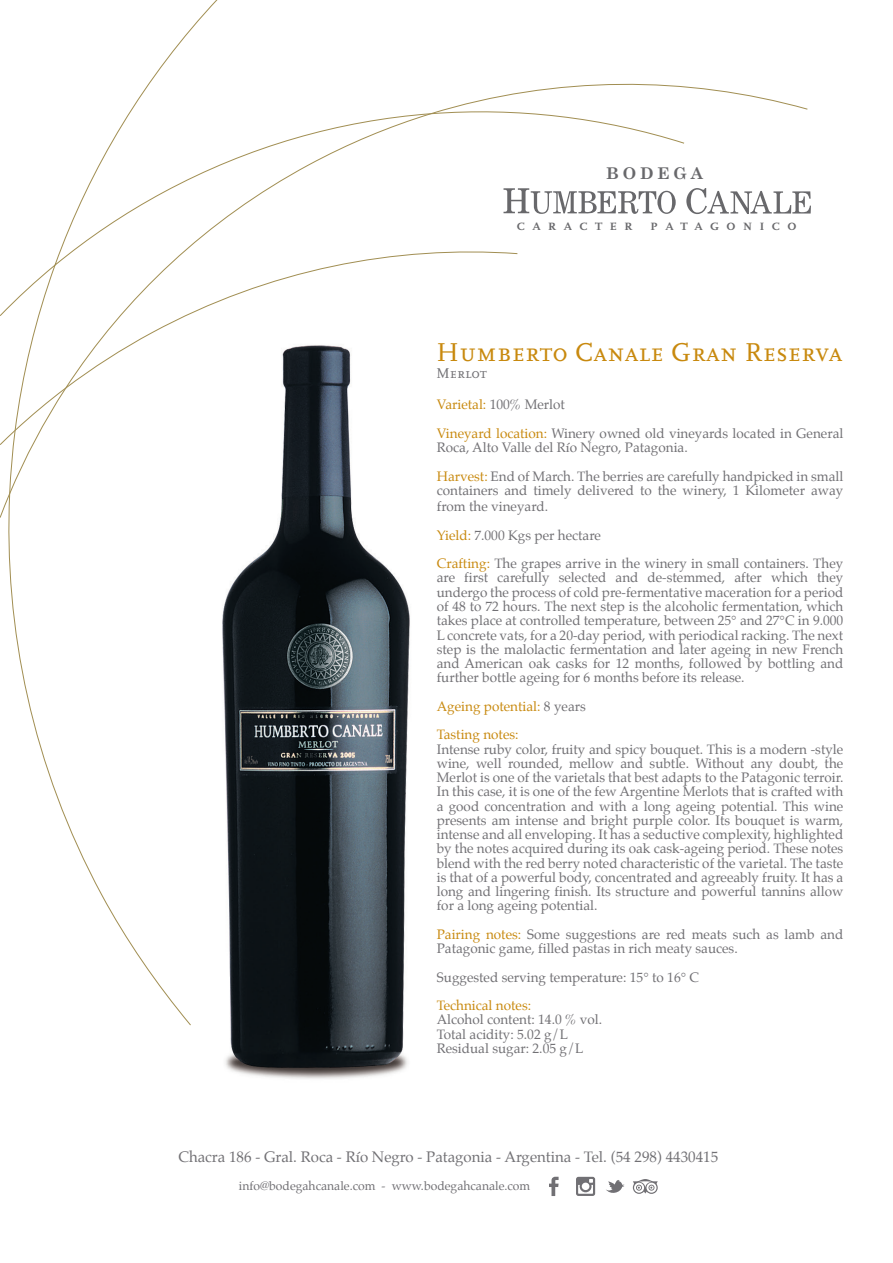
<style>
.page{position:relative;width:893px;height:1263px;background:#fff}
.page>*{position:absolute;margin:0;border:0;box-sizing:border-box;transform-origin:0 0}
.t1{font:27px "Scala Caps";letter-spacing:.015em;color:#c8890e}
.t2{font:700 16.2px "Century Schoolbook";letter-spacing:.24em;color:#68686b}
.t3{font:15px "Palatino";color:#717074}
.t4{font:14.85px "Scala Caps";color:#717074}
.t5{font:13.5px/14.2px "Palatino";color:#717074}
.t6{font:13.5px/28.5px "Palatino";color:#c8890e}
.t7{font:12.15px "Palatino";color:#717074}
.t8{font:700 11.1px "Scala";letter-spacing:.62em;color:#68686b;scale:1.1 1}
.s1{color:#c8890e}
.s2{color:#717074}
</style>
<div class="page">
<img style="left:222px;top:431px;width:188px;height:648px">
<svg style="left:129px;top:0;width:679px;height:215px"></svg>
<svg style="left:54px;top:113px;width:377px;height:318px"></svg>
<svg style="left:431px;top:107px;width:253px;height:37px"></svg>
<svg style="left:0;top:265px;width:66px;height:253px"></svg>
<svg style="left:4px;top:493px;width:187px;height:532px"></svg>
<svg style="left:65px;top:245px;width:453px;height:143px"></svg>
<svg style="left:503px;top:188px;width:173px;height:26px"></svg>
<svg style="left:686px;top:188px;width:125px;height:26px"></svg>
<svg style="left:549px;top:1177px;width:10px;height:19px"></svg>
<svg style="left:576px;top:1177px;width:19px;height:19px"></svg>
<svg style="left:633px;top:1179px;width:25px;height:15px"></svg>
<svg style="left:606px;top:1180px;width:18px;height:13px"></svg>
<p class="t2" style="left:606px;top:163px;width:98px">BODEGA</p>
<p class="t8" style="left:517px;top:220px;width:107px">CARACTER</p>
<p class="t8" style="left:651px;top:220px;width:134px">PATAGONICO</p>
<h1 class="t1" style="left:437px;top:337px;width:407px">Humberto Canale Gran Reserva</h1>
<p class="t4" style="left:437px;top:365px;width:52px">Merlot</p>
<p class="t5" style="left:437px;top:391px;width:408px;line-height:28.5px"><span class="s1">Varietal:</span> 100% Merlot<br><span class="s1">Vineyard location:</span> Winery owned old vineyards located in General</p>
<p class="t5" style="left:437px;top:433px;width:408px;line-height:28.5px">Roca, Alto Valle del Río Negro, Patagonia.<br><span class="s1">Harvest:</span> End of March. The berries are carefully handpicked in small</p>
<p class="t5" style="left:437px;top:482px;width:408px;line-height:16.2px">containers and timely delivered to the winery, 1 Kilometer away from the vineyard.</p>
<p class="t5" style="left:437px;top:521px;width:408px;line-height:28.5px"><span class="s1">Yield:</span> 7.000 Kgs per hectare<br><span class="s1">Crafting:</span> The grapes arrive in the winery in small containers. They</p>
<p class="t5" style="left:437px;top:571px;width:408px;text-align:justify">are first carefully selected and de-stemmed, after which they undergo the process of cold pre-fermentative maceration for a period of 48 to 72 hours. The next step is the alcoholic fermentation, which takes place at controlled temperature, between 25° and 27°C in 9.000<br>L concrete vats, for a 20-day period, with periodical racking. The next step is the malolactic fermentation and later ageing in new French and American oak casks for 12 months, followed by bottling and further bottle ageing for 6 months before its release.</p>
<p class="t6" style="left:437px;top:692px;width:151px">Ageing potential: <span class="s2">8 years<br></span>Tasting notes:</p>
<p class="t5" style="left:437px;top:742px;width:408px;text-align:justify">Intense ruby color, fruity and spicy bouquet. This is a modern -style wine, well rounded, mellow and subtle. Without any doubt, the Merlot is one of the varietals that best adapts to the Patagonic terroir.<br>In this case, it is one of the few Argentine Merlots that is crafted with a good concentration and with a long ageing potential. This wine presents am intense and bright purple color. Its bouquet is warm, intense and all enveloping. It has a seductive complexity, highlighted by the notes acquired during its oak cask-ageing period. These notes blend with the red berry noted characteristic of the varietal. The taste is that of a powerful body, concentrated and agreeably fruity. It has a long and lingering finish. Its structure and powerful tannins allow for a long ageing potential.</p>
<p class="t5" style="left:437px;top:927px;width:408px"><span class="s1">Pairing notes:</span> Some suggestions are red meats such as lamb and<br>Patagonic game, filled pastas in rich meaty sauces.</p>
<p class="t5" style="left:437px;top:970px;width:264px">Suggested serving temperature: 15° to 16° C</p>
<p class="t6" style="left:437px;top:991px;width:96px">Technical notes:</p>
<p class="t5" style="left:437px;top:1012px;width:167px">Alcohol content: 14.0 % vol.<br>Total acidity: 5.02 g/L<br>Residual sugar: 2.05 g/L</p>
<p class="t3" style="left:178px;top:1144px;width:541px">Chacra 186 - Gral. Roca - Río Negro - Patagonia - Argentina - Tel. (54 298) 4430415</p>
<p class="t7" style="left:239px;top:1176px;width:293px">info@bodegahcanale.com - www.bodegahcanale.com</p>
</div>
